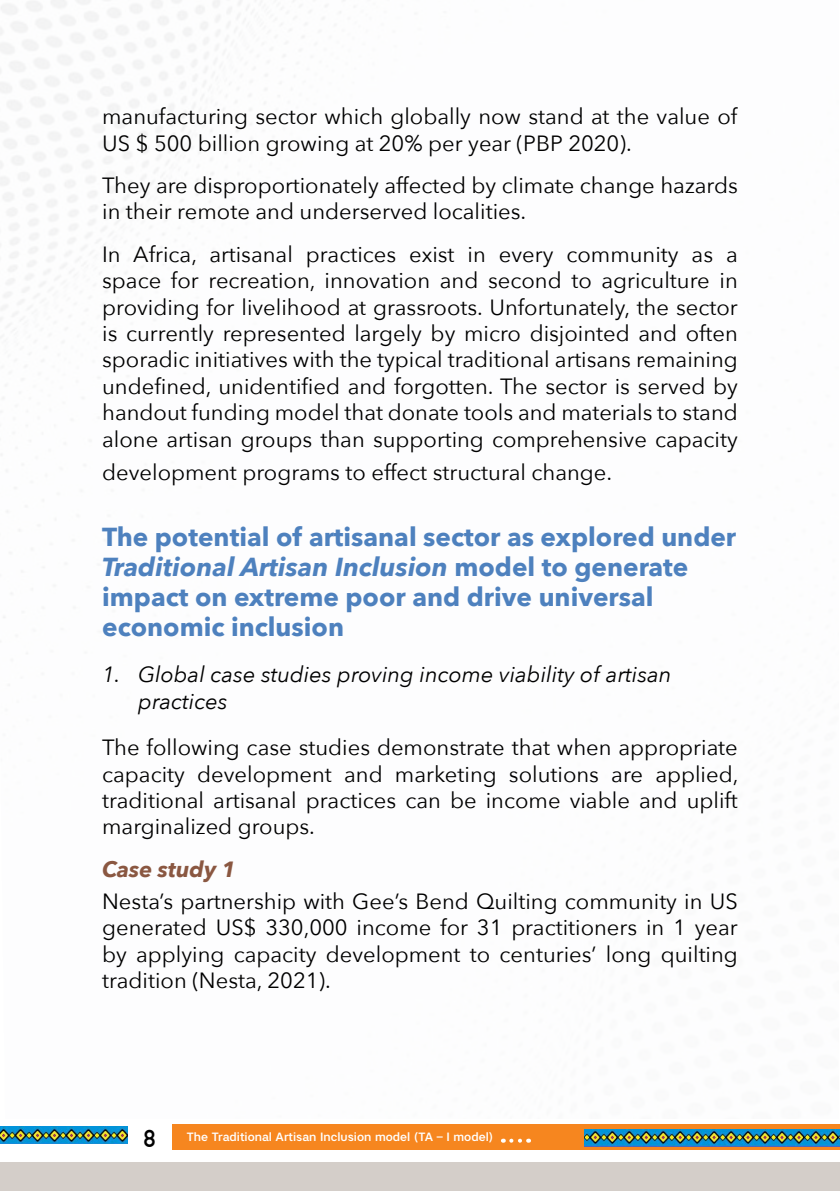
<style>
.page{position:relative;width:840px;height:1191px;background:#fff}
.page>*{position:absolute;margin:0;border:0;box-sizing:border-box;transform-origin:0 0}
.t1{font:700 26px/30px "Avenir Next";color:#4e81be}
.t2{font:700 24px "DIN Alternate";color:#000}
.t3{font:22px/26.4px "Avenir Next";color:#000;text-align:justify}
.t4{font:italic 22px/26.4px "Avenir Next";color:#000}
.t5{font:italic 700 22px "Avenir Next";color:#8a5741}
.t6{font:500 12px "Artico";color:#fff}
.s1{font-style:italic}
</style>
<div class="page">
<div style="left:172px;top:1124px;width:667px;height:26px;background:#f6861f"></div>
<svg style="left:511px;top:1138px;width:18px;height:4px"></svg>
<img style="left:584px;top:1129px;width:255px;height:17px">
<div style="left:0;top:1162px;width:839px;height:29px;background:#d4cec9"></div>
<img style="left:0;top:1127px;width:128px;height:17px">
<p class="t3" style="left:102px;top:102px;width:636px">manufacturing sector which globally now stand at the value of<br>US $ 500 billion growing at 20% per year (PBP 2020).</p>
<p class="t3" style="left:102px;top:171px;width:636px">They are disproportionately affected by climate change hazards in their remote and underserved localities.</p>
<p class="t3" style="left:102px;top:240px;width:637px">In Africa, artisanal practices exist in every community as a space for recreation, innovation and second to agriculture in providing for livelihood at grassroots. Unfortunately, the sector is currently represented largely by micro disjointed and often sporadic initiatives with the typical traditional artisans remaining undefined, unidentified and forgotten. The sector is served by handout funding model that donate tools and materials to stand alone artisan groups than supporting comprehensive capacity</p>
<p class="t3" style="left:102px;top:458px;width:511px">development programs to effect structural change.</p>
<p class="t1" style="left:102px;top:521px;width:635px">The potential of artisanal sector as explored under <span class="s1">Traditional Artisan Inclusion</span> model to generate impact on extreme poor and drive universal economic inclusion</p>
<p class="t4" style="left:138px;top:660px;width:534px;text-indent:-36px">1. Global case studies proving income viability of artisan practices</p>
<p class="t3" style="left:102px;top:733px;width:637px">The following case studies demonstrate that when appropriate capacity development and marketing solutions are applied, traditional artisanal practices can be income viable and uplift marginalized groups.</p>
<p class="t5" style="left:102px;top:850px;width:135px">Case study 1</p>
<p class="t3" style="left:102px;top:887px;width:636px">Nesta’s partnership with Gee’s Bend Quilting community in US generated US$ 330,000 income for 31 practitioners in 1 year by applying capacity development to centuries’ long quilting tradition (Nesta, 2021).</p>
<p class="t2" style="left:144px;top:1119px;width:13px">8</p>
<p class="t6" style="left:187px;top:1129px;width:308px">The Traditional Artisan Inclusion model (TA – I model)</p>
</div>
